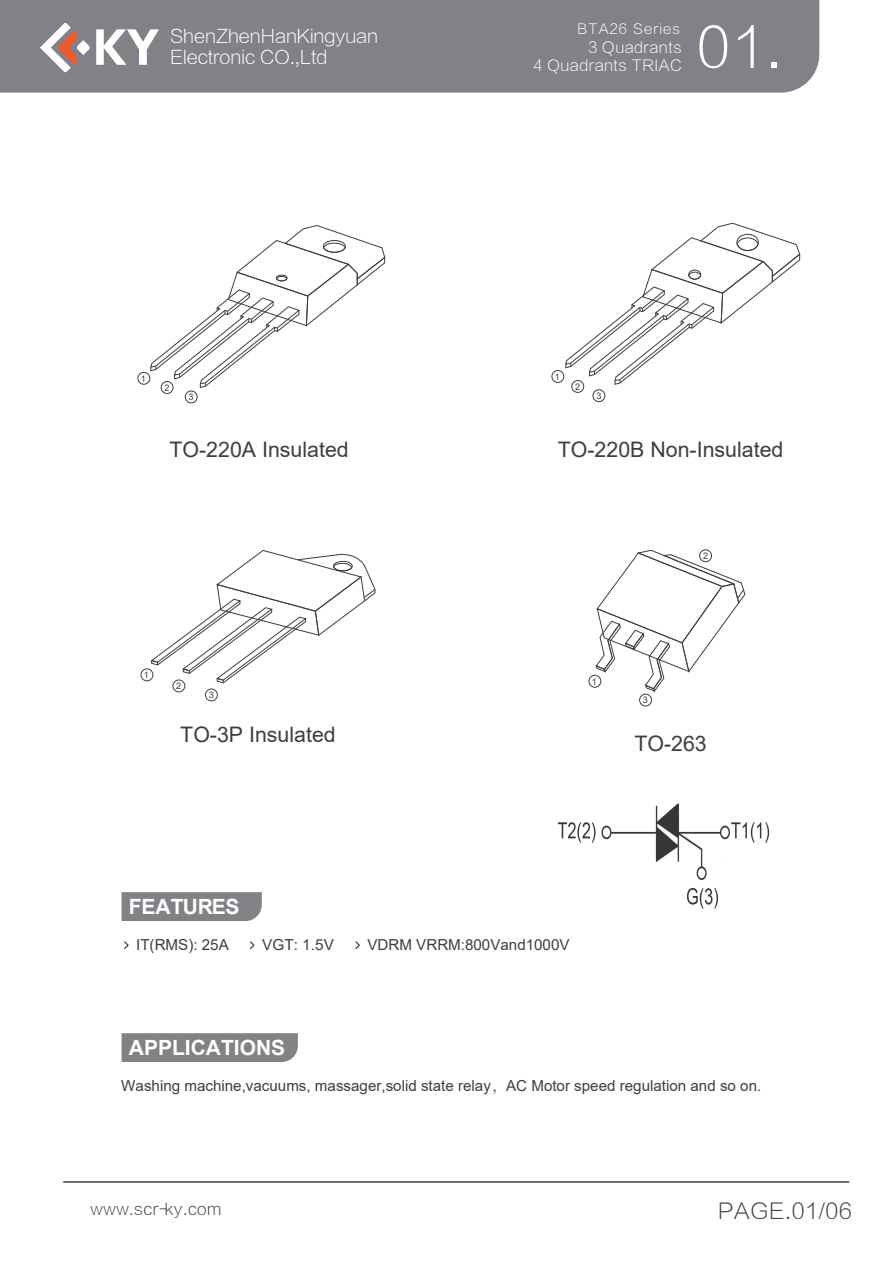
<style>
.page{position:relative;width:893px;height:1263px;background:#fff}
.page>*{position:absolute;margin:0;border:0;box-sizing:border-box;transform-origin:0 0}
.t1{font:54px "FZLTXHJW GB1 0";color:#fff}
.t2{font:21.3px "Arial";color:#3e3e3f}
.t3{font:700 21px "Arial";color:#fff}
.t4{font:21px "FZLTXHJW GB1 0";letter-spacing:.035em;color:#3e3e3f}
.t5{font:18px/21.6px "FZLTXHJW GB1 0";color:#fff}
.t6{font:15.6px "FZLTXHJW GB1 0";letter-spacing:.035em;color:#3e3e3f}
.t7{font:15.15px "Arial";color:#3e3e3f}
.t8{font:14.7px/17.7px "FZLTXHJW GB1 0";letter-spacing:.035em;color:#fff;text-align:right}
.t9{font:13.5px "FZLTXHJW GB1 0";letter-spacing:.08em;color:#fff}
.t10{font:9.15px "Arial";color:#3e3e3f}
.s1{font-family:"Adobe Song Std";font-weight:300}
</style>
<div class="page">
<div style="left:0;top:0;width:819px;height:93px;background:#808285"></div>
<div style="left:122px;top:1033px;width:176px;height:29px;background:#808285"></div>
<svg style="left:40px;top:23px;width:50px;height:49px"></svg>
<svg style="left:96px;top:29px;width:63px;height:36px"></svg>
<svg style="left:124px;top:941px;width:5px;height:8px"></svg>
<div style="left:122px;top:892px;width:140px;height:29px;background:#808285"></div>
<hr style="left:63px;top:1181px;width:786px;height:2px;background:#3e3e3f">
<svg style="left:250px;top:941px;width:5px;height:8px"></svg>
<svg style="left:355px;top:941px;width:5px;height:8px"></svg>
<svg style="left:150px;top:225px;width:235px;height:163px"></svg>
<div style="left:323px;top:240px;width:23px;height:12px;border:1px solid #3e3e3f;border-radius:50%"></div>
<div style="left:323px;top:243px;width:22px;height:9px;border:1px solid #3e3e3f;border-radius:50%"></div>
<div style="left:276px;top:275px;width:11px;height:6px;border:1px solid #3e3e3f;border-radius:50%"></div>
<div style="left:276px;top:276px;width:11px;height:5px;border:1px solid #3e3e3f;border-radius:50%"></div>
<svg style="left:565px;top:223px;width:235px;height:162px"></svg>
<div style="left:737px;top:234px;width:21px;height:17px;border:1px solid #3e3e3f;border-radius:50%"></div>
<div style="left:737px;top:238px;width:21px;height:13px;border:1px solid #3e3e3f;border-radius:50%"></div>
<div style="left:688px;top:270px;width:13px;height:9px;border:1px solid #3e3e3f;border-radius:50%"></div>
<div style="left:689px;top:272px;width:12px;height:7px;border:1px solid #3e3e3f;border-radius:50%"></div>
<svg style="left:596px;top:550px;width:149px;height:142px"></svg>
<div style="left:552px;top:370px;width:12px;height:13px;border:1px solid #3e3e3f;border-radius:50%"></div>
<div style="left:572px;top:380px;width:12px;height:13px;border:1px solid #3e3e3f;border-radius:50%"></div>
<div style="left:593px;top:390px;width:12px;height:12px;border:1px solid #3e3e3f;border-radius:50%"></div>
<div style="left:589px;top:675px;width:12px;height:12px;border:1px solid #3e3e3f;border-radius:50%"></div>
<div style="left:699px;top:550px;width:13px;height:12px;border:1px solid #3e3e3f;border-radius:50%"></div>
<div style="left:639px;top:694px;width:13px;height:12px;border:1px solid #3e3e3f;border-radius:50%"></div>
<div style="left:138px;top:372px;width:12px;height:12px;border:1px solid #3e3e3f;border-radius:50%"></div>
<div style="left:161px;top:381px;width:12px;height:13px;border:1px solid #3e3e3f;border-radius:50%"></div>
<div style="left:185px;top:391px;width:12px;height:12px;border:1px solid #3e3e3f;border-radius:50%"></div>
<svg style="left:151px;top:550px;width:225px;height:133px"></svg>
<div style="left:141px;top:669px;width:12px;height:12px;border:1px solid #3e3e3f;border-radius:50%"></div>
<div style="left:173px;top:680px;width:12px;height:12px;border:1px solid #3e3e3f;border-radius:50%"></div>
<div style="left:205px;top:689px;width:13px;height:12px;border:1px solid #3e3e3f;border-radius:50%"></div>
<img style="left:557px;top:803px;width:213px;height:106px">
<p class="t5" style="left:170px;top:26px;width:210px">ShenZhenHanKingyuan<br>Electronic CO.,Ltd</p>
<p class="t9" style="left:578px;top:22px;width:104px">BTA26 Series</p>
<p class="t8" style="left:533px;top:39px;width:150px">3 Quadrants<br>4 Quadrants TRIAC</p>
<h1 class="t1" style="left:697px;top:19px;width:86px">01.</h1>
<p class="t10" style="left:141px;top:372px;width:7px">1</p>
<p class="t10" style="left:165px;top:381px;width:7px">2</p>
<p class="t10" style="left:189px;top:391px;width:7px">3</p>
<p class="t10" style="left:555px;top:370px;width:7px">1</p>
<p class="t10" style="left:575px;top:380px;width:7px">2</p>
<p class="t10" style="left:596px;top:389px;width:7px">3</p>
<h2 class="t2" style="left:169px;top:434px;width:181px">TO-220A Insulated</h2>
<h2 class="t2" style="left:558px;top:434px;width:227px">TO-220B Non-Insulated</h2>
<p class="t10" style="left:703px;top:549px;width:7px">2</p>
<p class="t10" style="left:144px;top:669px;width:7px">1</p>
<p class="t10" style="left:176px;top:680px;width:7px">2</p>
<p class="t10" style="left:209px;top:689px;width:7px">3</p>
<h2 class="t2" style="left:180px;top:720px;width:157px">TO-3P Insulated</h2>
<p class="t10" style="left:592px;top:675px;width:7px">1</p>
<p class="t10" style="left:643px;top:694px;width:7px">3</p>
<h2 class="t2" style="left:634px;top:728px;width:74px">TO-263</h2>
<h3 class="t3" style="left:129px;top:892px;width:112px">FEATURES</h3>
<p class="t7" style="left:136px;top:934px;width:94px">IT(RMS): 25A</p>
<p class="t7" style="left:262px;top:934px;width:73px">VGT: 1.5V</p>
<p class="t7" style="left:367px;top:934px;width:204px">VDRM VRRM:800Vand1000V</p>
<h3 class="t3" style="left:129px;top:1033px;width:158px">APPLICATIONS</h3>
<p class="t7" style="left:121px;top:1075px;width:641px">Washing machine,vacuums, massager,solid state relay<span class="s1">，</span>AC Motor speed regulation and so on.</p>
<p class="t6" style="left:91px;top:1200px;width:132px">www.scr-ky.com</p>
<h3 class="t4" style="left:718px;top:1200px;width:135px">PAGE.01/06</h3>
</div>
